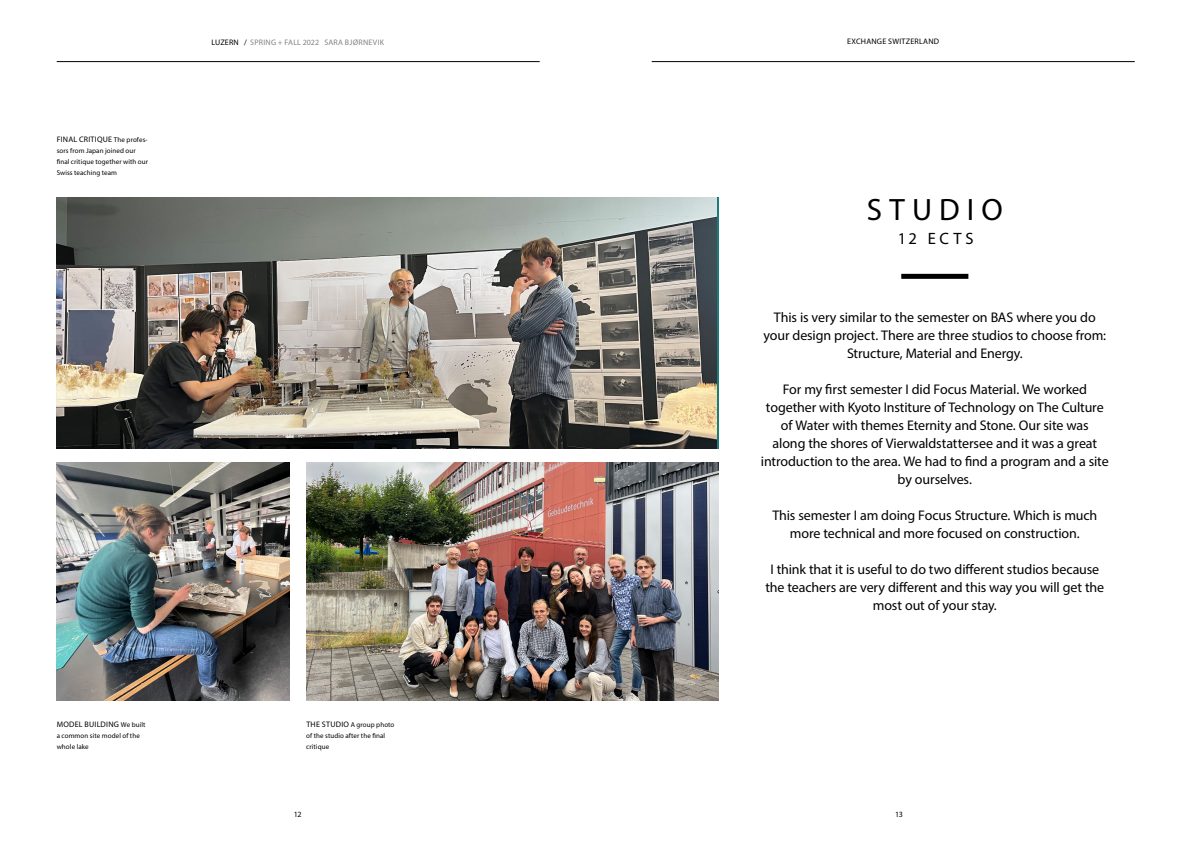
<style>
.page{position:relative;width:1191px;height:842px;background:#fff}
.page>*{position:absolute;margin:0;border:0;box-sizing:border-box;transform-origin:0 0}
.t1{font:31px "Myriad Pro";letter-spacing:.23em;color:#000}
.t2{font:16.5px "Myriad Pro";letter-spacing:.23em;color:#000}
.t3{font:14px/18px "Myriad Pro";letter-spacing:-.01em;color:#000;text-align:center}
.t4{font:8px "Myriad Pro";letter-spacing:.03em;color:#000}
.t5{font:8px "Myriad Pro";letter-spacing:.025em;color:#808285}
.t6{font:7px/11px "Myriad Pro";letter-spacing:.01em;color:#000}
.s1{font-size:7px}
.s2{color:#000}
.s3{font-size:8px}
</style>
<div class="page">
<img style="left:56px;top:197px;width:661px;height:252px">
<img style="left:56px;top:462px;width:233px;height:238px">
<img style="left:306px;top:462px;width:412px;height:238px">
<div style="left:901px;top:274px;width:67px;height:5px;background:#000"></div>
<hr style="left:57px;top:61px;width:483px;height:1px;background:#000">
<hr style="left:651px;top:61px;width:483px;height:1px;background:#000">
<p class="t4" style="left:57px;top:135px;width:92px">FINAL CRITIQUE <span class="s1">The profes-</span></p>
<p class="t6" style="left:57px;top:146px;width:93px">sors from Japan joined our final critique together with our<br>Swiss teaching team</p>
<p class="t5" style="left:211px;top:37px;width:174px"><span class="s2">LUZERN /</span> SPRING + FALL 2022 SARA BJØRNEVIK</p>
<p class="t4" style="left:847px;top:37px;width:93px">EXCHANGE SWITZERLAND</p>
<h1 class="t1" style="left:866px;top:191px;width:138px">STUDIO</h1>
<p class="t2" style="left:897px;top:228px;width:77px">12 ECTS</p>
<p class="t3" style="left:763px;top:308px;width:344px">This is very similar to the semester on BAS where you do your design project. There are three studios to choose from:<br>Structure, Material and Energy.</p>
<p class="t3" style="left:761px;top:380px;width:349px">For my first semester I did Focus Material. We worked together with Kyoto Institure of Technology on The Culture of Water with themes Eternity and Stone. Our site was<br>along the shores of Vierwaldstattersee and it was a great introduction to the area. We had to find a program and a site by ourselves.</p>
<p class="t3" style="left:772px;top:506px;width:326px">This semester I am doing Focus Structure. Which is much more technical and more focused on construction.</p>
<p class="t3" style="left:765px;top:560px;width:340px">I think that it is useful to do two different studios because the teachers are very different and this way you will get the most out of your stay.</p>
<p class="t4" style="left:57px;top:720px;width:90px">MODEL BUILDING <span class="s1">We built</span></p>
<p class="t6" style="left:57px;top:730px;width:85px">a common site model of the whole lake</p>
<p class="t6" style="left:306px;top:719px;width:90px"><span class="s3">THE STUDIO</span> A group photo of the studio after the final critique</p>
<p class="t4" style="left:294px;top:809px;width:9px">12</p>
<p class="t4" style="left:895px;top:809px;width:9px">13</p>
</div>
